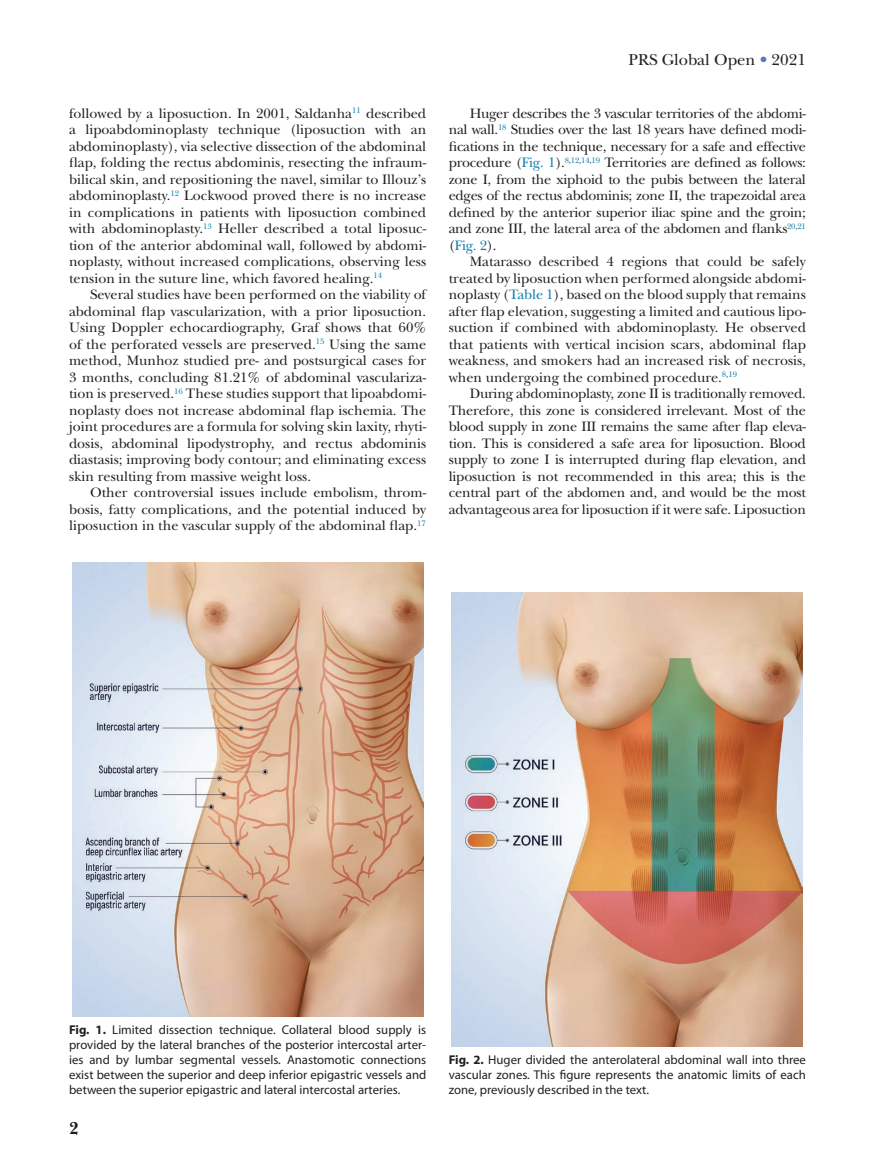
<style>
.page{position:relative;width:878px;height:1175px;background:#fff}
.page>*{position:absolute;margin:0;border:0;box-sizing:border-box;transform-origin:0 0}
.t1{font:700 18px "New Baskerville Std";color:#231f20}
.t2{font:16.5px "New Baskerville Std";color:#231f20}
.t3{font:14.25px/16.5px "New Baskerville Std";color:#231f20;text-align:justify}
.t4{font:12.75px/15px "Myriad Pro";color:#231f20;text-align:justify}
.s1{color:#5779bc}
.s2{color:#0f7eac}
.s3{font-weight:700}
</style>
<div class="page">
<img style="left:72px;top:562px;width:351px;height:454px">
<img style="left:451px;top:592px;width:352px;height:454px">
<p class="t3" style="left:69px;top:105px;width:359px">followed by a liposuction. In 2001, Saldanha<sup>11</sup> described a lipoabdominoplasty technique (liposuction with an abdominoplasty), via selective dissection of the abdominal flap, folding the rectus abdominis, resecting the infraum&shy;bilical skin, and repositioning the navel, similar to Illouz’s abdominoplasty.<sup>12</sup> Lockwood proved there is no increase in complications in patients with liposuction combined with abdominoplasty.<sup>13</sup> Heller described a total liposuc&shy;tion of the anterior abdominal wall, followed by abdomi&shy;noplasty, without increased complications, observing less tension in the suture line, which favored healing.<sup>14</sup></p>
<p class="t3" style="left:69px;top:286px;width:359px;text-indent:21px">Several studies have been performed on the viability of abdominal flap vascularization, with a prior liposuction.<br>Using Doppler echocardiography, Graf shows that 60% of the perforated vessels are preserved.<sup>15</sup> Using the same method, Munhoz studied pre- and postsurgical cases for 3 months, concluding 81.21% of abdominal vasculariza&shy;tion is preserved.<sup>16</sup> These studies support that lipoabdomi&shy;noplasty does not increase abdominal flap ischemia. The joint procedures are a formula for solving skin laxity, rhyti&shy;dosis, abdominal lipodystrophy, and rectus abdominis diastasis; improving body contour; and eliminating excess skin resulting from massive weight loss.</p>
<p class="t3" style="left:69px;top:484px;width:359px;text-indent:21px">Other controversial issues include embolism, throm&shy;bosis, fatty complications, and the potential induced by liposuction in the vascular supply of the abdominal flap.<sup>17</sup></p>
<p class="t2" style="left:628px;top:50px;width:179px">PRS Global Open <span class="s1">•</span> 2021</p>
<p class="t3" style="left:448px;top:105px;width:359px;text-indent:21px">Huger describes the 3 vascular territories of the abdomi&shy;nal wall.<sup>18</sup> Studies over the last 18 years have defined modi&shy;fications in the technique, necessary for a safe and effective procedure (<span class="s2">Fig. 1</span>).<sup>8</sup><sup>,</sup><sup>12</sup><sup>,</sup><sup>14</sup><sup>,</sup><sup>19</sup> Territories are defined as follows: zone I, from the xiphoid to the pubis between the lateral edges of the rectus abdominis; zone II, the trapezoidal area defined by the anterior superior iliac spine and the groin; and zone III, the lateral area of the abdomen and flanks<sup>20</sup><sup>,</sup><sup>21 </sup>(<span class="s2">Fig. 2</span>).</p>
<p class="t3" style="left:448px;top:253px;width:359px;text-indent:21px">Matarasso described 4 regions that could be safely treated by liposuction when performed alongside abdomi&shy;noplasty (<span class="s2">Table 1</span>), based on the blood supply that remains after flap elevation, suggesting a limited and cautious lipo&shy;suction if combined with abdominoplasty. He observed that patients with vertical incision scars, abdominal flap weakness, and smokers had an increased risk of necrosis, when undergoing the combined procedure.<sup>8</sup><sup>,</sup><sup>19</sup></p>
<p class="t3" style="left:448px;top:385px;width:359px;text-indent:21px">During abdominoplasty, zone II is traditionally removed.<br>Therefore, this zone is considered irrelevant. Most of the blood supply in zone III remains the same after flap eleva&shy;tion. This is considered a safe area for liposuction. Blood supply to zone I is interrupted during flap elevation, and liposuction is not recommended in this area; this is the central part of the abdomen and, and would be the most advantageous area for liposuction if it were safe. Liposuction</p>
<p class="t4" style="left:69px;top:1022px;width:359px"><span class="s3">Fig. 1.</span> Limited dissection technique. Collateral blood supply is provided by the lateral branches of the posterior intercostal arter&shy;ies and by lumbar segmental vessels. Anastomotic connections exist between the superior and deep inferior epigastric vessels and between the superior epigastric and lateral intercostal arteries.</p>
<p class="t1" style="left:69px;top:1118px;width:11px">2</p>
<p class="t4" style="left:448px;top:1052px;width:359px"><span class="s3">Fig. 2.</span> Huger divided the anterolateral abdominal wall into three vascular zones. This figure represents the anatomic limits of each zone, previously described in the text.</p>
</div>
